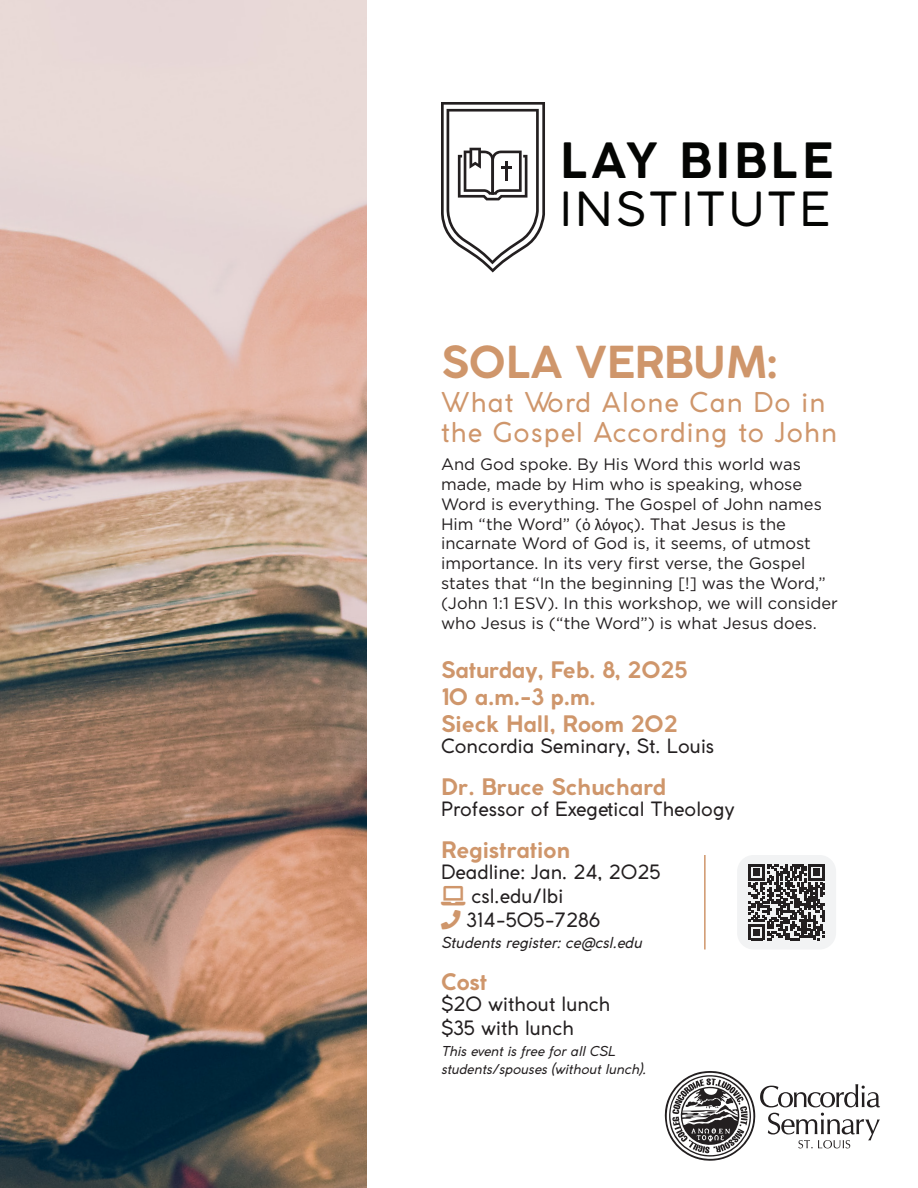
<style>
.page{position:relative;width:918px;height:1188px;background:#fff}
.page>*{position:absolute;margin:0;border:0;box-sizing:border-box;transform-origin:0 0}
.t1{font:700 48px "Coco Gothic";letter-spacing:.08em;color:#040503}
.t2{font:46.5px "Coco Gothic";letter-spacing:.08em;color:#040503}
.t3{font:700 43.5px "Coco Gothic";color:#cf966b}
.t4{font:27px "Coco Gothic";letter-spacing:.04em;color:#cf966b}
.t5{font:700 22.5px "Coco Gothic";color:#cf966b}
.t6{font:19.5px "Coco Gothic";color:#231f20}
.t7{font:16.5px/19.8px "Gotham";color:#231f20}
.t8{font:italic 15px "Coco Gothic";color:#231f20}
.t9{font:italic 13.5px "Coco Gothic";color:#231f20}
.s1{font-family:"Calibri"}
.s2{color:#cf966b}
</style>
<div class="page">
<img style="left:0;top:0;width:366px;height:1188px">
<svg style="left:441px;top:102px;width:104px;height:170px"></svg>
<svg style="left:665px;top:1071px;width:215px;height:90px"></svg>
<div style="left:737px;top:855px;width:99px;height:95px;background:#f2f3f4;border-radius:16px"></div>
<svg style="left:749px;top:864px;width:76px;height:76px"></svg>
<hr style="left:704px;top:855px;width:2px;height:95px;background:#cf966b">
<p class="t1" style="left:560px;top:124px;width:274px">LAY BIBLE</p>
<p class="t2" style="left:560px;top:174px;width:271px">INSTITUTE</p>
<p class="t3" style="left:441px;top:329px;width:338px">SOLA VERBUM:</p>
<p class="t4" style="left:441px;top:381px;width:386px">What Word Alone Can Do in</p>
<p class="t4" style="left:441px;top:412px;width:398px">the Gospel According to John</p>
<p class="t7" style="left:441px;top:454px;width:398px">And God spoke. By His Word this world was made, made by Him who is speaking, whose Word is everything. The Gospel of John names Him “the Word” (<span class="s1">ὁ λόγος</span>). That Jesus is the incarnate Word of God is, it seems, of utmost importance. In its very first verse, the Gospel states that “In the beginning [!] was the Word,” (John 1:1 ESV). In this workshop, we will consider who Jesus is (“the Word”) is what Jesus does.</p>
<p class="t5" style="left:441px;top:653px;width:248px">Saturday, Feb. 8, 2025</p>
<p class="t5" style="left:441px;top:680px;width:156px">10 a.m.-3 p.m.</p>
<p class="t5" style="left:441px;top:707px;width:238px">Sieck Hall, Room 202</p>
<p class="t6" style="left:441px;top:731px;width:275px">Concordia Seminary, St. Louis</p>
<p class="t5" style="left:441px;top:770px;width:226px">Dr. Bruce Schuchard</p>
<p class="t6" style="left:441px;top:794px;width:295px">Professor of Exegetical Theology</p>
<p class="t5" style="left:441px;top:833px;width:131px">Registration</p>
<p class="t6" style="left:441px;top:857px;width:221px">Deadline: Jan. 24, 2025</p>
<p class="t6" style="left:441px;top:881px;width:124px"><span class="s2">●▼□</span> csl.edu/lbi</p>
<p class="t6" style="left:441px;top:905px;width:161px"><span class="s2">□■</span> 314-505-7286</p>
<p class="t8" style="left:441px;top:931px;width:202px">Students register: ce@csl.edu</p>
<p class="t5" style="left:441px;top:965px;width:48px">Cost</p>
<p class="t6" style="left:441px;top:989px;width:171px">$20 without lunch</p>
<p class="t6" style="left:441px;top:1013px;width:135px">$35 with lunch</p>
<p class="t9" style="left:441px;top:1041px;width:176px">This event is free for all CSL</p>
<p class="t9" style="left:441px;top:1059px;width:207px">students/spouses (without lunch).</p>
</div>
